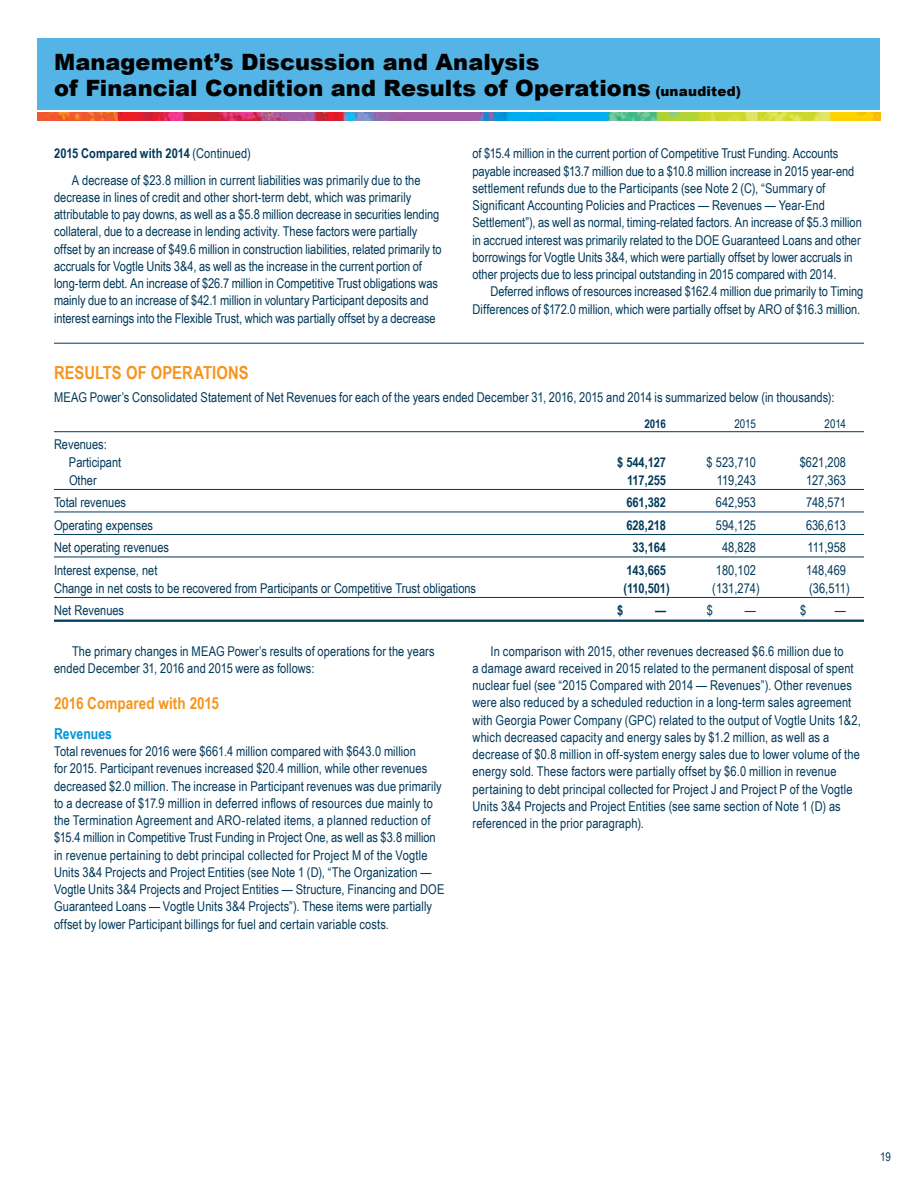
<style>
.page{position:relative;width:918px;height:1188px;background:#fff}
.page>*{position:absolute;margin:0;border:0;box-sizing:border-box;transform-origin:0 0}
.t1{font:900 22.5px/25.5px "Arial";letter-spacing:.005em;color:#000}
.t2{font:700 18px "Arial Narrow";letter-spacing:.005em;color:#f7941e}
.t3{font:700 16.5px "Arial Narrow";letter-spacing:.005em;color:#f7941e}
.t4{font:700 15px "Arial Narrow";color:#0095da}
.t5{font:13.5px/17.2px "Arial Narrow";letter-spacing:.005em;color:#00395a}
.t6{font:700 13.5px "Arial Narrow";letter-spacing:-.005em;color:#00395a}
.t7{font:12px "Arial Narrow";letter-spacing:-.005em;color:#00395a}
.t8{font:700 12px "Arial Narrow";color:#00395a}
.s1{font-size:13.5px}
.s2{font-weight:700}
</style>
<div class="page">
<img style="left:38px;top:113px;width:842px;height:8px">
<div style="left:38px;top:38px;width:842px;height:72px;background:#55b4e6"></div>
<hr style="left:54px;top:343px;width:810px;height:1px;background:#00395a">
<hr style="left:54px;top:431px;width:810px;height:1px;background:#00395a">
<hr style="left:54px;top:489px;width:810px;height:1px;background:#00395a">
<hr style="left:54px;top:512px;width:810px;height:1px;background:#00395a">
<hr style="left:54px;top:534px;width:810px;height:1px;background:#00395a">
<hr style="left:54px;top:557px;width:810px;height:1px;background:#00395a">
<hr style="left:54px;top:597px;width:810px;height:1px;background:#00395a">
<hr style="left:54px;top:620px;width:810px;height:2px;background:#00395a">
<h1 class="t1" style="left:54px;top:49px;width:688px">Management’s Discussion and Analysis<br>of Financial Condition and Results of Operations <span class="s1">(unaudited)</span></h1>
<p class="t5" style="left:72px;top:140px;width:350px;line-height:26.2px;text-indent:-18px"><span class="s2">2015 Compared with 2014</span> (Continued)<br>A decrease of $23.8 million in current liabilities was primarily due to the</p>
<p class="t5" style="left:54px;top:188px;width:389px">decrease in lines of credit and other short-term debt, which was primarily attributable to pay downs, as well as a $5.8 million decrease in securities lending collateral, due to a decrease in lending activity. These factors were partially offset by an increase of $49.6 million in construction liabilities, related primarily to accruals for Vogtle Units 3&amp;4, as well as the increase in the current portion of long-term debt. An increase of $26.7 million in Competitive Trust obligations was mainly due to an increase of $42.1 million in voluntary Participant deposits and interest earnings into the Flexible Trust, which was partially offset by a decrease</p>
<p class="t5" style="left:472px;top:144px;width:391px">of $15.4 million in the current portion of Competitive Trust Funding. Accounts payable increased $13.7 million due to a $10.8 million increase in 2015 year-end settlement refunds due to the Participants (see Note 2 (C), “Summary of Significant Accounting Policies and Practices — Revenues — Year-End Settlement”), as well as normal, timing-related factors. An increase of $5.3 million in accrued interest was primarily related to the DOE Guaranteed Loans and other borrowings for Vogtle Units 3&amp;4, which were partially offset by lower accruals in other projects due to less principal outstanding in 2015 compared with 2014.</p>
<p class="t5" style="left:472px;top:282px;width:392px;text-align:right">Deferred inflows of resources increased $162.4 million due primarily to Timing<br>Differences of $172.0 million, which were partially offset by ARO of $16.3 million.</p>
<h2 class="t2" style="left:54px;top:359px;width:196px">RESULTS OF OPERATIONS</h2>
<p class="t5" style="left:54px;top:388px;width:782px">MEAG Power’s Consolidated Statement of Net Revenues for each of the years ended December 31, 2016, 2015 and 2014 is summarized below (in thousands):</p>
<p class="t8" style="left:644px;top:414px;width:23px">2016</p>
<p class="t7" style="left:734px;top:415px;width:23px">2015</p>
<p class="t7" style="left:824px;top:415px;width:23px">2014</p>
<p class="t5" style="left:69px;top:434px;width:54px;line-height:18px;text-indent:-15px">Revenues:<br>Participant</p>
<p class="t6" style="left:617px;top:452px;width:50px">$ 544,127</p>
<p class="t5" style="left:706px;top:453px;width:51px">$ 523,710</p>
<p class="t5" style="left:800px;top:453px;width:48px">$621,208</p>
<p class="t5" style="left:69px;top:471px;width:29px">Other</p>
<p class="t6" style="left:627px;top:470px;width:41px">117,255</p>
<p class="t5" style="left:717px;top:471px;width:41px">119,243</p>
<p class="t5" style="left:806px;top:471px;width:42px">127,363</p>
<p class="t5" style="left:54px;top:493px;width:73px">Total revenues</p>
<p class="t6" style="left:626px;top:492px;width:41px">661,382</p>
<p class="t5" style="left:716px;top:493px;width:42px">642,953</p>
<p class="t5" style="left:806px;top:493px;width:42px">748,571</p>
<p class="t5" style="left:54px;top:516px;width:101px">Operating expenses</p>
<p class="t6" style="left:626px;top:515px;width:41px">628,218</p>
<p class="t5" style="left:716px;top:516px;width:42px">594,125</p>
<p class="t5" style="left:806px;top:516px;width:42px">636,613</p>
<p class="t5" style="left:54px;top:538px;width:117px">Net operating revenues</p>
<p class="t6" style="left:633px;top:537px;width:35px">33,164</p>
<p class="t5" style="left:722px;top:538px;width:35px">48,828</p>
<p class="t5" style="left:808px;top:538px;width:40px">111,958</p>
<p class="t5" style="left:54px;top:561px;width:105px">Interest expense, net</p>
<p class="t6" style="left:626px;top:560px;width:41px">143,665</p>
<p class="t5" style="left:716px;top:561px;width:42px">180,102</p>
<p class="t5" style="left:806px;top:561px;width:42px">148,469</p>
<p class="t5" style="left:54px;top:579px;width:424px">Change in net costs to be recovered from Participants or Competitive Trust obligations</p>
<p class="t6" style="left:623px;top:578px;width:48px">(110,501)</p>
<p class="t5" style="left:712px;top:579px;width:49px">(131,274)</p>
<p class="t5" style="left:809px;top:579px;width:42px">(36,511)</p>
<p class="t5" style="left:54px;top:601px;width:72px">Net Revenues</p>
<p class="t6" style="left:617px;top:600px;width:8px">$</p>
<p class="t6" style="left:655px;top:600px;width:13px">—</p>
<p class="t5" style="left:707px;top:601px;width:8px">$</p>
<p class="t5" style="left:745px;top:601px;width:13px">—</p>
<p class="t5" style="left:800px;top:601px;width:8px">$</p>
<p class="t5" style="left:835px;top:601px;width:13px">—</p>
<p class="t5" style="left:54px;top:642px;width:382px;text-indent:18px">The primary changes in MEAG Power’s results of operations for the years ended December 31, 2016 and 2015 were as follows:</p>
<p class="t3" style="left:54px;top:691px;width:167px">2016 Compared with 2015</p>
<p class="t4" style="left:54px;top:722px;width:60px">Revenues</p>
<p class="t5" style="left:54px;top:742px;width:392px">Total revenues for 2016 were $661.4 million compared with $643.0 million<br>for 2015. Participant revenues increased $20.4 million, while other revenues decreased $2.0 million. The increase in Participant revenues was due primarily to a decrease of $17.9 million in deferred inflows of resources due mainly to the Termination Agreement and ARO-related items, a planned reduction of $15.4 million in Competitive Trust Funding in Project One, as well as $3.8 million in revenue pertaining to debt principal collected for Project M of the Vogtle Units 3&amp;4 Projects and Project Entities (see Note 1 (D), “The Organization — Vogtle Units 3&amp;4 Projects and Project Entities — Structure, Financing and DOE Guaranteed Loans — Vogtle Units 3&amp;4 Projects”). These items were partially offset by lower Participant billings for fuel and certain variable costs.</p>
<p class="t5" style="left:473px;top:642px;width:390px;text-indent:18px">In comparison with 2015, other revenues decreased $6.6 million due to<br>a damage award received in 2015 related to the permanent disposal of spent nuclear fuel (see “2015 Compared with 2014 — Revenues”). Other revenues were also reduced by a scheduled reduction in a long-term sales agreement with Georgia Power Company (GPC) related to the output of Vogtle Units 1&amp;2, which decreased capacity and energy sales by $1.2 million, as well as a decrease of $0.8 million in off-system energy sales due to lower volume of the energy sold. These factors were partially offset by $6.0 million in revenue pertaining to debt principal collected for Project J and Project P of the Vogtle Units 3&amp;4 Projects and Project Entities (see same section of Note 1 (D) as referenced in the prior paragraph).</p>
<p class="t7" style="left:880px;top:1148px;width:12px">19</p>
</div>
